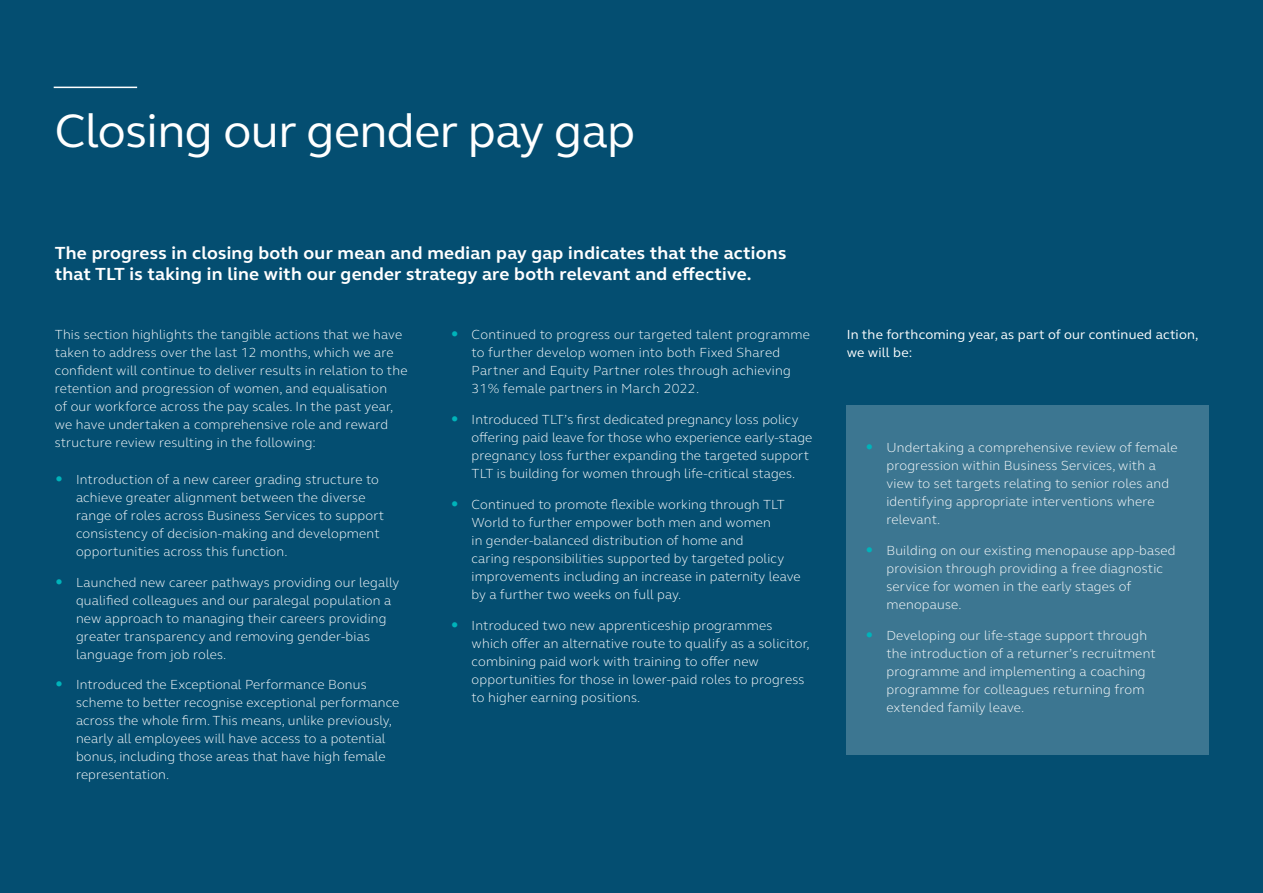
<style>
.page{position:relative;width:1263px;height:893px;background:#044e71}
.page>*{position:absolute;margin:0;border:0;box-sizing:border-box;transform-origin:0 0}
.t1{font:48px "FS Elliot";letter-spacing:-.01em;color:#fff}
.t2{font:700 18px/21.6px "FS Elliot";letter-spacing:.015em;color:#fff}
.t3{font:300 13.5px/18px "FS Elliot";letter-spacing:.015em;color:#fff}
.t4{font:13.5px/18px "FS Elliot";letter-spacing:.015em;color:#fff}
.s1{font-size:18px;color:#00b3ba}
</style>
<div class="page">
<div style="left:847px;top:406px;width:362px;height:349px;background:#3c7691"></div>
<hr style="left:54px;top:87px;width:83px;height:1px;background:#fff">
<h1 class="t1" style="left:55px;top:98px;width:582px">Closing our gender pay gap</h1>
<h2 class="t2" style="left:55px;top:241px;width:733px">The progress in closing both our mean and median pay gap indicates that the actions that TLT is taking in line with our gender strategy are both relevant and effective.</h2>
<p class="t3" style="left:55px;top:325px;width:354px">This section highlights the tangible actions that we have taken to address over the last 12 months, which we are confident will continue to deliver results in relation to the retention and progression of women, and equalisation<br>of our workforce across the pay scales. In the past year, we have undertaken a comprehensive role and reward structure review resulting in the following:</p>
<p class="t3" style="left:76px;top:470px;width:310px;text-indent:-21px"><span class="s1">•</span> Introduction of a new career grading structure to achieve greater alignment between the diverse range of roles across Business Services to support consistency of decision-making and development opportunities across this function.</p>
<p class="t3" style="left:76px;top:573px;width:325px;text-indent:-21px"><span class="s1">•</span> Launched new career pathways providing our legally qualified colleagues and our paralegal population a new approach to managing their careers providing greater transparency and removing gender-bias language from job roles.</p>
<p class="t3" style="left:76px;top:675px;width:325px;text-indent:-21px"><span class="s1">•</span> Introduced the Exceptional Performance Bonus scheme to better recognise exceptional performance across the whole firm. This means, unlike previously, nearly all employees will have access to a potential bonus, including those areas that have high female representation.</p>
<p class="t3" style="left:472px;top:325px;width:340px;text-indent:-21px"><span class="s1">•</span> Continued to progress our targeted talent programme to further develop women into both Fixed Shared Partner and Equity Partner roles through achieving 31% female partners in March 2022.</p>
<p class="t3" style="left:472px;top:410px;width:342px;text-indent:-21px"><span class="s1">•</span> Introduced TLT’s first dedicated pregnancy loss policy offering paid leave for those who experience early-stage pregnancy loss further expanding the targeted support TLT is building for women through life-critical stages.</p>
<p class="t3" style="left:472px;top:495px;width:330px;text-indent:-21px"><span class="s1">•</span> Continued to promote flexible working through TLT World to further empower both men and women<br>in gender-balanced distribution of home and<br>caring responsibilities supported by targeted policy improvements including an increase in paternity leave by a further two weeks on full pay.</p>
<p class="t3" style="left:472px;top:616px;width:340px;text-indent:-21px"><span class="s1">•</span> Introduced two new apprenticeship programmes which offer an alternative route to qualify as a solicitor, combining paid work with training to offer new opportunities for those in lower-paid roles to progress to higher earning positions.</p>
<p class="t4" style="left:847px;top:325px;width:353px">In the forthcoming year, as part of our continued action, we will be:</p>
<p class="t3" style="left:886px;top:438px;width:293px;text-indent:-21px"><span class="s1">•</span> Undertaking a comprehensive review of female progression within Business Services, with a view to set targets relating to senior roles and identifying appropriate interventions where relevant.</p>
<p class="t3" style="left:886px;top:541px;width:291px;text-indent:-21px"><span class="s1">•</span> Building on our existing menopause app-based provision through providing a free diagnostic service for women in the early stages of menopause.</p>
<p class="t3" style="left:886px;top:626px;width:271px;text-indent:-21px"><span class="s1">•</span> Developing our life-stage support through the introduction of a returner’s recruitment programme and implementing a coaching programme for colleagues returning from extended family leave.</p>
</div>
